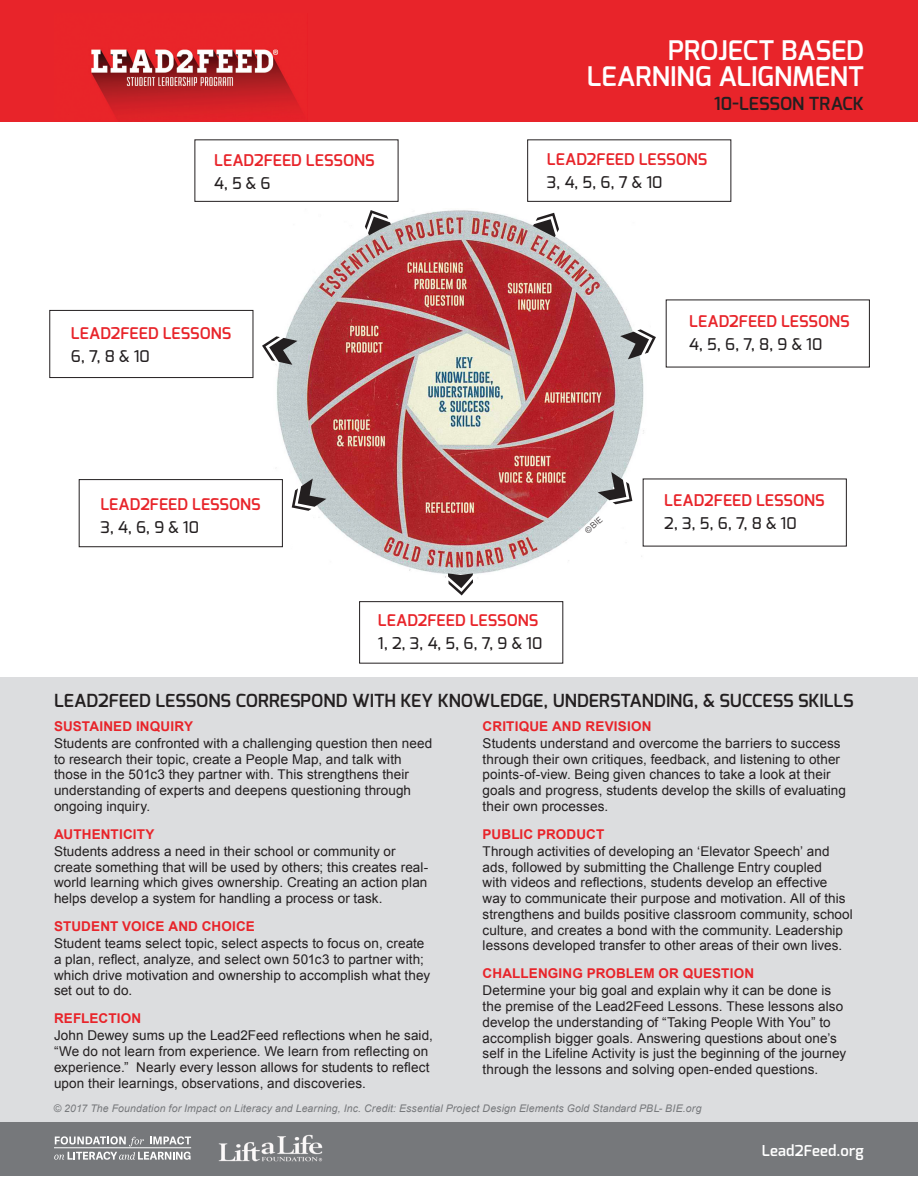
<style>
.page{position:relative;width:918px;height:1188px;background:#fff}
.page>*{position:absolute;margin:0;border:0;box-sizing:border-box;transform-origin:0 0}
.Docuemnt_Header{font:600 27px "Exo";color:#fff}
.t1{font:600 18px "Exo";color:#231f20}
.text{font:600 16.2px "Exo";letter-spacing:.005em;color:#e8242a}
.text-2{font:500 16.2px "Exo";color:#231f20}
.t2{font:600 15px "Exo";letter-spacing:.01em;color:#fff}
.text-3{font:13.5px/15.8px "Arial";letter-spacing:.005em;color:#231f20}
.text-4{font:700 13.5px "Arial";letter-spacing:.01em;color:#e8242a}
.text-5{font:italic 10.5px "Arial";letter-spacing:.015em;color:#76787b}
.Docuemnt_Header-2{font:300 8.25px "Helvetica";color:#231f20}
</style>
<div class="page">
<div style="left:0;top:0;width:918px;height:122px;background:#e8242a"></div>
<img style="left:91px;top:49px;width:208px;height:70px">
<div style="left:0;top:1122px;width:918px;height:54px;background:#76787b"></div>
<img style="left:218px;top:1134px;width:104px;height:27px">
<svg style="left:55px;top:1136px;width:89px;height:10px"></svg>
<svg style="left:150px;top:1136px;width:41px;height:9px"></svg>
<svg style="left:54px;top:1152px;width:137px;height:8px"></svg>
<hr style="left:54px;top:1148px;width:137px;height:1px;background:#fff">
<div style="left:0;top:678px;width:918px;height:444px;background:#dcdddf"></div>
<img style="left:271px;top:210px;width:379px;height:368px">
<svg style="left:620px;top:329px;width:36px;height:30px"></svg>
<svg style="left:262px;top:336px;width:35px;height:29px"></svg>
<svg style="left:448px;top:573px;width:25px;height:23px"></svg>
<svg style="left:365px;top:210px;width:26px;height:25px"></svg>
<svg style="left:533px;top:213px;width:26px;height:24px"></svg>
<svg style="left:598px;top:472px;width:34px;height:32px"></svg>
<div style="left:359px;top:601px;width:204px;height:63px;border:1px solid #231f20"></div>
<div style="left:79px;top:479px;width:204px;height:68px;border:1px solid #231f20"></div>
<div style="left:49px;top:310px;width:204px;height:68px;border:1px solid #231f20"></div>
<div style="left:195px;top:139px;width:203px;height:63px;border:1px solid #231f20"></div>
<div style="left:527px;top:139px;width:204px;height:63px;border:1px solid #231f20"></div>
<svg style="left:292px;top:478px;width:34px;height:33px"></svg>
<p class="text" style="left:214px;top:150px;width:162px">LEAD2FEED LESSONS</p>
<p class="text-2" style="left:214px;top:173px;width:58px">4, 5 &amp; 6</p>
<p class="text" style="left:71px;top:323px;width:162px">LEAD2FEED LESSONS</p>
<p class="text-2" style="left:71px;top:346px;width:81px">6, 7, 8 &amp; 10</p>
<p class="text" style="left:100px;top:493px;width:162px">LEAD2FEED LESSONS</p>
<p class="text-2" style="left:100px;top:516px;width:100px">3, 4, 6, 9 &amp; 10</p>
<p class="Docuemnt_Header" style="left:668px;top:33px;width:197px">PROJECT BASED</p>
<p class="Docuemnt_Header" style="left:587px;top:59px;width:279px">LEARNING ALIGNMENT</p>
<p class="t1" style="left:714px;top:92px;width:151px">10-LESSON TRACK</p>
<p class="text" style="left:547px;top:149px;width:162px">LEAD2FEED LESSONS</p>
<p class="text-2" style="left:547px;top:172px;width:117px">3, 4, 5, 6, 7 &amp; 10</p>
<p class="Docuemnt_Header-2" style="left:582px;top:526px;width:22px;rotate:-42deg">©BIE</p>
<p class="text" style="left:689px;top:311px;width:162px">LEAD2FEED LESSONS</p>
<p class="text-2" style="left:689px;top:334px;width:135px">4, 5, 6, 7, 8, 9 &amp; 10</p>
<p class="text" style="left:664px;top:490px;width:162px">LEAD2FEED LESSONS</p>
<p class="text-2" style="left:664px;top:513px;width:134px">2, 3, 5, 6, 7, 8 &amp; 10</p>
<p class="text" style="left:378px;top:610px;width:162px">LEAD2FEED LESSONS</p>
<p class="text-2" style="left:378px;top:633px;width:166px">1, 2, 3, 4, 5, 6, 7, 9 &amp; 10</p>
<p class="t1" style="left:54px;top:689px;width:801px">LEAD2FEED LESSONS CORRESPOND WITH KEY KNOWLEDGE, UNDERSTANDING, &amp; SUCCESS SKILLS</p>
<p class="text-4" style="left:54px;top:717px;width:141px">SUSTAINED INQUIRY</p>
<p class="text-3" style="left:54px;top:735px;width:380px">Students are confronted with a challenging question then need to research their topic, create a People Map, and talk with those in the 501c3 they partner with. This strengthens their understanding of experts and deepens questioning through ongoing inquiry.</p>
<p class="text-4" style="left:54px;top:825px;width:102px">AUTHENTICITY</p>
<p class="text-3" style="left:54px;top:843px;width:376px">Students address a need in their school or community or create something that will be used by others; this creates real&shy;world learning which gives ownership. Creating an action plan helps develop a system for handling a process or task.</p>
<p class="text-4" style="left:54px;top:917px;width:202px">STUDENT VOICE AND CHOICE</p>
<p class="text-3" style="left:54px;top:936px;width:378px">Student teams select topic, select aspects to focus on, create a plan, reflect, analyze, and select own 501c3 to partner with; which drive motivation and ownership to accomplish what they set out to do.</p>
<p class="text-4" style="left:54px;top:1009px;width:89px">REFLECTION</p>
<p class="text-3" style="left:54px;top:1028px;width:381px">John Dewey sums up the Lead2Feed reflections when he said, “We do not learn from experience. We learn from reflecting on experience.” Nearly every lesson allows for students to reflect upon their learnings, observations, and discoveries.</p>
<p class="text-4" style="left:483px;top:717px;width:170px">CRITIQUE AND REVISION</p>
<p class="text-3" style="left:483px;top:735px;width:365px">Students understand and overcome the barriers to success through their own critiques, feedback, and listening to other points-of-view. Being given chances to take a look at their goals and progress, students develop the skills of evaluating their own processes.</p>
<p class="text-4" style="left:483px;top:825px;width:123px">PUBLIC PRODUCT</p>
<p class="text-3" style="left:483px;top:843px;width:372px">Through activities of developing an ‘Elevator Speech’ and ads, followed by submitting the Challenge Entry coupled<br>with videos and reflections, students develop an effective way to communicate their purpose and motivation. All of this strengthens and builds positive classroom community, school culture, and creates a bond with the community. Leadership lessons developed transfer to other areas of their own lives.</p>
<p class="text-4" style="left:483px;top:964px;width:273px">CHALLENGING PROBLEM OR QUESTION</p>
<p class="text-3" style="left:483px;top:983px;width:365px">Determine your big goal and explain why it can be done is the premise of the Lead2Feed Lessons. These lessons also develop the understanding of “Taking People With You” to accomplish bigger goals. Answering questions about one’s self in the Lifeline Activity is just the beginning of the journey through the lessons and solving open-ended questions.</p>
<p class="text-5" style="left:53px;top:1102px;width:650px">© 2017 The Foundation for Impact on Literacy and Learning, Inc. Credit: Essential Project Design Elements Gold Standard PBL- BIE.org</p>
<p class="t2" style="left:762px;top:1141px;width:104px">Lead2Feed.org</p>
</div>
